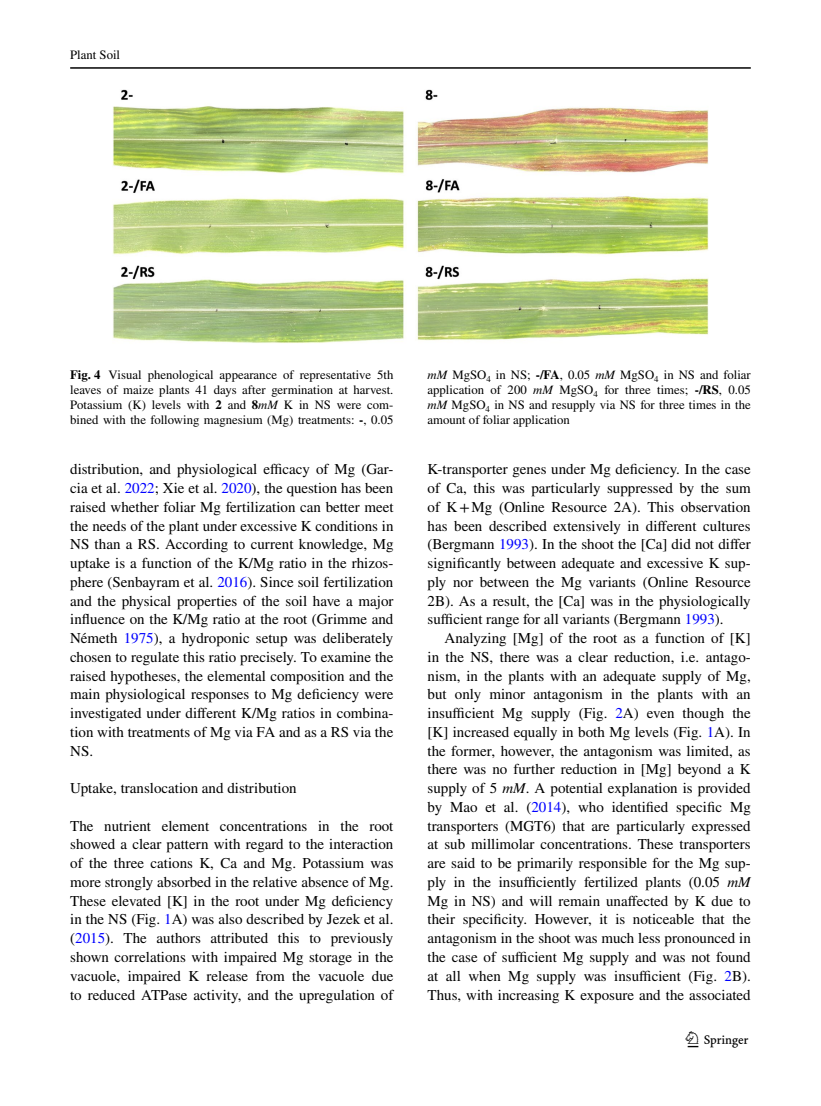
<style>
.page{position:relative;width:821px;height:1106px;background:#fff}
.page>*{position:absolute;margin:0;border:0;box-sizing:border-box;transform-origin:0 0}
.t1{font:22.5px "Springnew Regular 3";color:#000}
.t2{font:15px/18.8px "STIX";color:#000;text-align:justify}
.t3{font:12.75px/15px "STIX";color:#000;text-align:justify}
.s1{font-weight:700}
.s2{font-style:italic}
.s3{color:#00f}
</style>
<div class="page">
<hr style="left:70px;top:67px;width:680px;height:2px;background:#000">
<img style="left:113px;top:89px;width:595px;height:254px">
<p class="t3" style="left:70px;top:48px;width:51px">Plant Soil</p>
<p class="t3" style="left:70px;top:368px;width:325px"><span class="s1">Fig. 4</span> Visual phenological appearance of representative 5th leaves of maize plants 41 days after germination at harvest.<br>Potassium (K) levels with <span class="s1">2</span> and <span class="s1">8</span><span class="s2">mM</span> K in NS were com&shy;bined with the following magnesium (Mg) treatments: <span class="s1">-</span>, 0.05</p>
<p class="t3" style="left:427px;top:368px;width:325px"><span class="s2">mM</span> MgSO<sub>4</sub> in NS; <span class="s1">-/FA</span>, 0.05 <span class="s2">mM</span> MgSO<sub>4</sub> in NS and foliar application of 200 <span class="s2">mM</span> MgSO<sub>4</sub> for three times; <span class="s1">-/RS</span>, 0.05 <span class="s2">mM</span> MgSO<sub>4</sub> in NS and resupply via NS for three times in the amount of foliar application</p>
<p class="t2" style="left:70px;top:461px;width:325px">distribution, and physiological efficacy of Mg (Gar&shy;cia et al. <span class="s3">2022</span>; Xie et al. <span class="s3">2020</span>), the question has been raised whether foliar Mg fertilization can better meet the needs of the plant under excessive K conditions in NS than a RS. According to current knowledge, Mg uptake is a function of the K/Mg ratio in the rhizos&shy;phere (Senbayram et al. <span class="s3">2016</span>). Since soil fertilization and the physical properties of the soil have a major influence on the K/Mg ratio at the root (Grimme and Németh <span class="s3">1975</span>), a hydroponic setup was deliberately chosen to regulate this ratio precisely. To examine the raised hypotheses, the elemental composition and the main physiological responses to Mg deficiency were investigated under different K/Mg ratios in combina&shy;tion with treatments of Mg via FA and as a RS via the NS.</p>
<p class="t2" style="left:70px;top:779px;width:228px">Uptake, translocation and distribution</p>
<p class="t2" style="left:70px;top:817px;width:325px">The nutrient element concentrations in the root showed a clear pattern with regard to the interaction of the three cations K, Ca and Mg. Potassium was more strongly absorbed in the relative absence of Mg.<br>These elevated [K] in the root under Mg deficiency in the NS (Fig. <span class="s3">1</span>A) was also described by Jezek et al. (<span class="s3">2015</span>). The authors attributed this to previously shown correlations with impaired Mg storage in the vacuole, impaired K release from the vacuole due to reduced ATPase activity, and the upregulation of</p>
<p class="t2" style="left:427px;top:461px;width:325px">K-transporter genes under Mg deficiency. In the case of Ca, this was particularly suppressed by the sum of K+Mg (Online Resource 2A). This observation has been described extensively in different cultures (Bergmann <span class="s3">1993</span>). In the shoot the [Ca] did not differ significantly between adequate and excessive K sup&shy;ply nor between the Mg variants (Online Resource 2B). As a result, the [Ca] was in the physiologically sufficient range for all variants (Bergmann <span class="s3">1993</span>).</p>
<p class="t2" style="left:427px;top:629px;width:325px;text-indent:17px">Analyzing [Mg] of the root as a function of [K] in the NS, there was a clear reduction, i.e. antago&shy;nism, in the plants with an adequate supply of Mg, but only minor antagonism in the plants with an insufficient Mg supply (Fig. <span class="s3">2</span>A) even though the [K] increased equally in both Mg levels (Fig. <span class="s3">1</span>A). In the former, however, the antagonism was limited, as there was no further reduction in [Mg] beyond a K supply of 5 <span class="s2">mM</span>. A potential explanation is provided by Mao et al. (<span class="s3">2014</span>), who identified specific Mg transporters (MGT6) that are particularly expressed at sub millimolar concentrations. These transporters are said to be primarily responsible for the Mg sup&shy;ply in the insufficiently fertilized plants (0.05 <span class="s2">mM </span>Mg in NS) and will remain unaffected by K due to their specificity. However, it is noticeable that the antagonism in the shoot was much less pronounced in the case of sufficient Mg supply and was not found at all when Mg supply was insufficient (Fig. <span class="s3">2</span>B).<br>Thus, with increasing K exposure and the associated</p>
<h1 class="t1" style="left:687px;top:1031px;width:62px">1 3</h1>
</div>
